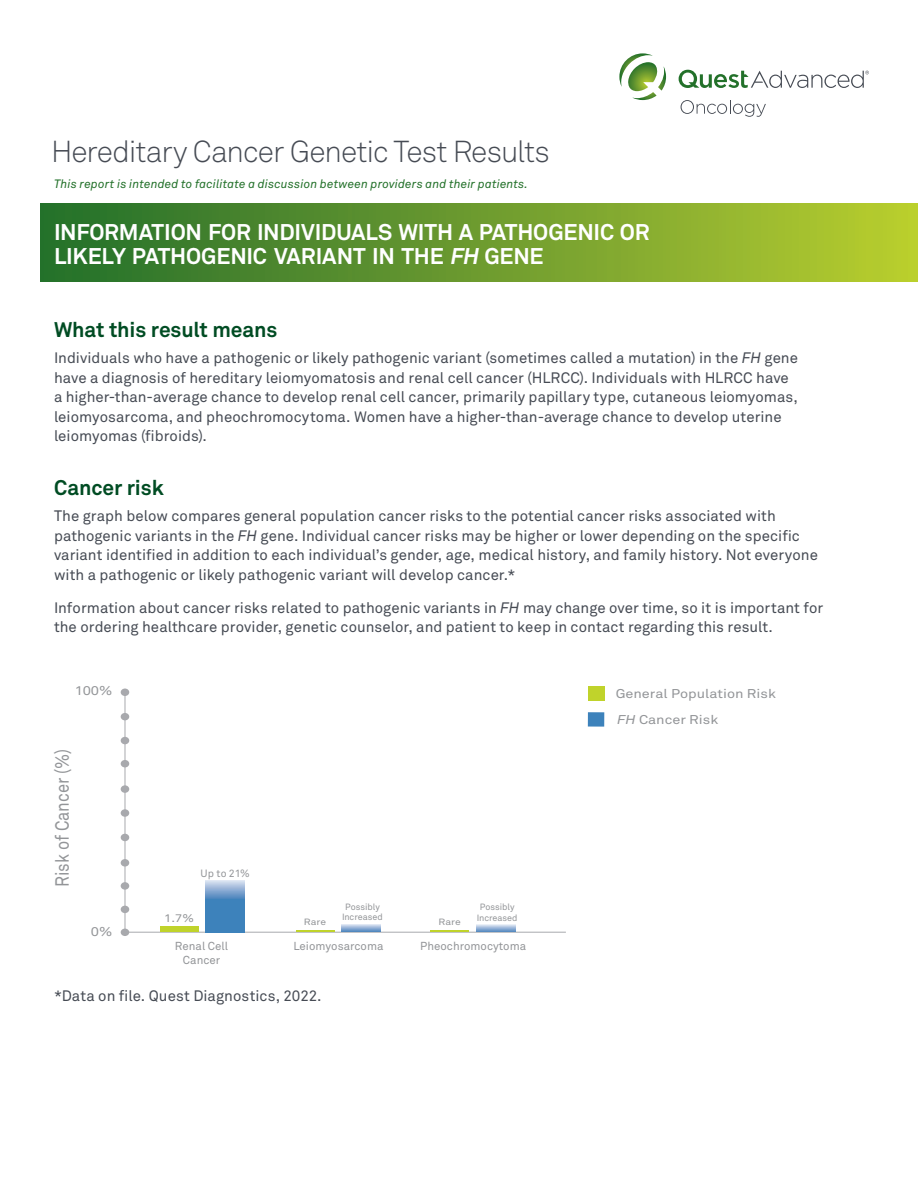
<style>
.page{position:relative;width:918px;height:1188px;background:#fff}
.page>*{position:absolute;margin:0;border:0;box-sizing:border-box;transform-origin:0 0}
.t1{font:300 30px "Akkurat Pro";letter-spacing:-.03em;color:#464b54}
.t2{font:700 22.5px/24px "Akkurat Pro";letter-spacing:-.01em;color:#fff}
.Subhead_1_Span{font:700 21px "Akkurat Pro";letter-spacing:-.005em;color:#004c23}
.Body_Copy{font:700 21px "Akkurat Pro";letter-spacing:-.005em;color:#004c23}
.t3{font:18.9px "Akkurat Pro";color:#939598;scale:.87 1}
.Body_Copy-2{font:15px/19.5px "Akkurat Pro";color:#464b54}
.t4{font:12.6px/26.8px "Akkurat Pro";color:#939598;scale:1.15 1}
.t5{font:italic 12px "Akkurat Pro";letter-spacing:.01em;color:#23712a}
.t6{font:11.4px/13.8px "Akkurat Pro";color:#939598;text-align:center}
.t7{font:10.95px "Akkurat Pro";color:#939598;scale:1.15 1}
.Body_Copy-3{font:10.5px "Akkurat Pro";color:#939598}
.t8{font:9px/10.5px "Akkurat Pro";color:#939598;text-align:center}
.t9{font:9px "Akkurat Pro";color:#939598;scale:1.15 1}
.s1{font-style:italic}
</style>
<div class="page">
<div style="left:40px;top:204px;width:878px;height:78px;background:linear-gradient(to right,#226d2c,#b8cc30)"></div>
<svg style="left:619px;top:53px;width:47px;height:47px"></svg>
<svg style="left:681px;top:100px;width:85px;height:17px"></svg>
<svg style="left:679px;top:70px;width:190px;height:18px"></svg>
<svg style="left:124px;top:689px;width:442px;height:244px"></svg>
<hr style="left:430px;top:930px;width:39px;height:2px;background:#c0d32b">
<div style="left:160px;top:926px;width:39px;height:6px;background:#c0d32b"></div>
<hr style="left:296px;top:930px;width:38px;height:2px;background:#c0d32b">
<svg style="left:341px;top:924px;width:40px;height:8px"></svg>
<div style="left:588px;top:712px;width:16px;height:15px;background:#3d82bb"></div>
<div style="left:588px;top:687px;width:16px;height:14px;background:#c0d32b"></div>
<div style="left:121px;top:929px;width:8px;height:7px;background:#a8a9ad;border-radius:50%"></div>
<div style="left:121px;top:882px;width:8px;height:8px;background:#a8a9ad;border-radius:50%"></div>
<div style="left:121px;top:834px;width:8px;height:7px;background:#a8a9ad;border-radius:50%"></div>
<div style="left:121px;top:785px;width:8px;height:8px;background:#a8a9ad;border-radius:50%"></div>
<div style="left:121px;top:737px;width:8px;height:7px;background:#a8a9ad;border-radius:50%"></div>
<div style="left:121px;top:689px;width:8px;height:7px;background:#a8a9ad;border-radius:50%"></div>
<div style="left:121px;top:906px;width:8px;height:7px;background:#a8a9ad;border-radius:50%"></div>
<div style="left:121px;top:859px;width:8px;height:8px;background:#a8a9ad;border-radius:50%"></div>
<div style="left:121px;top:809px;width:8px;height:8px;background:#a8a9ad;border-radius:50%"></div>
<div style="left:121px;top:760px;width:8px;height:7px;background:#a8a9ad;border-radius:50%"></div>
<div style="left:121px;top:713px;width:8px;height:7px;background:#a8a9ad;border-radius:50%"></div>
<svg style="left:476px;top:925px;width:39px;height:7px"></svg>
<div style="left:206px;top:897px;width:39px;height:36px;background:#3d82bb"></div>
<svg style="left:206px;top:881px;width:39px;height:18px"></svg>
<h1 class="t1" style="left:51px;top:133px;width:500px">Hereditary Cancer Genetic Test Results</h1>
<p class="t5" style="left:54px;top:176px;width:476px">This report is intended to facilitate a discussion between providers and their patients.</p>
<h2 class="t2" style="left:54px;top:219px;width:597px">INFORMATION FOR INDIVIDUALS WITH A PATHOGENIC OR<br>LIKELY PATHOGENIC VARIANT IN THE <span class="s1">FH</span> GENE</h2>
<p class="Subhead_1_Span" style="left:54px;top:316px;width:225px">What this result means</p>
<p class="Body_Copy-2" style="left:54px;top:348px;width:746px">Individuals who have a pathogenic or likely pathogenic variant (sometimes called a mutation) in the <span class="s1">FH</span> gene have a diagnosis of hereditary leiomyomatosis and renal cell cancer (HLRCC). Individuals with HLRCC have a higher-than-average chance to develop renal cell cancer, primarily papillary type, cutaneous leiomyomas, leiomyosarcoma, and pheochromocytoma. Women have a higher-than-average chance to develop uterine leiomyomas (fibroids).</p>
<p class="Body_Copy" style="left:54px;top:475px;width:111px">Cancer risk</p>
<p class="Body_Copy-2" style="left:54px;top:506px;width:765px">The graph below compares general population cancer risks to the potential cancer risks associated with pathogenic variants in the <span class="s1">FH</span> gene. Individual cancer risks may be higher or lower depending on the specific variant identified in addition to each individual’s gender, age, medical history, and family history. Not everyone with a pathogenic or likely pathogenic variant will develop cancer.*</p>
<p class="Body_Copy-2" style="left:54px;top:598px;width:771px">Information about cancer risks related to pathogenic variants in <span class="s1">FH</span> may change over time, so it is important for the ordering healthcare provider, genetic counselor, and patient to keep in contact regarding this result.</p>
<p class="t4" style="left:75px;top:677px;width:34px">100%</p>
<p class="t4" style="left:616px;top:680px;width:141px">General Population Risk<br><span class="s1">FH</span> Cancer Risk</p>
<p class="t3" style="left:51px;top:887px;width:160px;rotate:-90deg">Risk of Cancer (%)</p>
<p class="t4" style="left:91px;top:918px;width:20px">0%</p>
<p class="Body_Copy-3" style="left:201px;top:867px;width:51px">Up to 21%</p>
<p class="t8" style="left:342px;top:901px;width:42px">Possibly<br>Increased</p>
<p class="t8" style="left:477px;top:902px;width:42px">Possibly<br>Increased</p>
<p class="t7" style="left:164px;top:912px;width:27px">1.7%</p>
<p class="t9" style="left:439px;top:916px;width:21px">Rare</p>
<p class="t6" style="left:175px;top:939px;width:55px">Renal Cell<br>Cancer</p>
<p class="t6" style="left:293px;top:939px;width:92px">Leiomyosarcoma</p>
<p class="t9" style="left:304px;top:916px;width:21px">Rare</p>
<p class="t6" style="left:420px;top:939px;width:107px">Pheochromocytoma</p>
<p class="Body_Copy-2" style="left:54px;top:986px;width:269px">*Data on file. Quest Diagnostics, 2022.</p>
</div>
